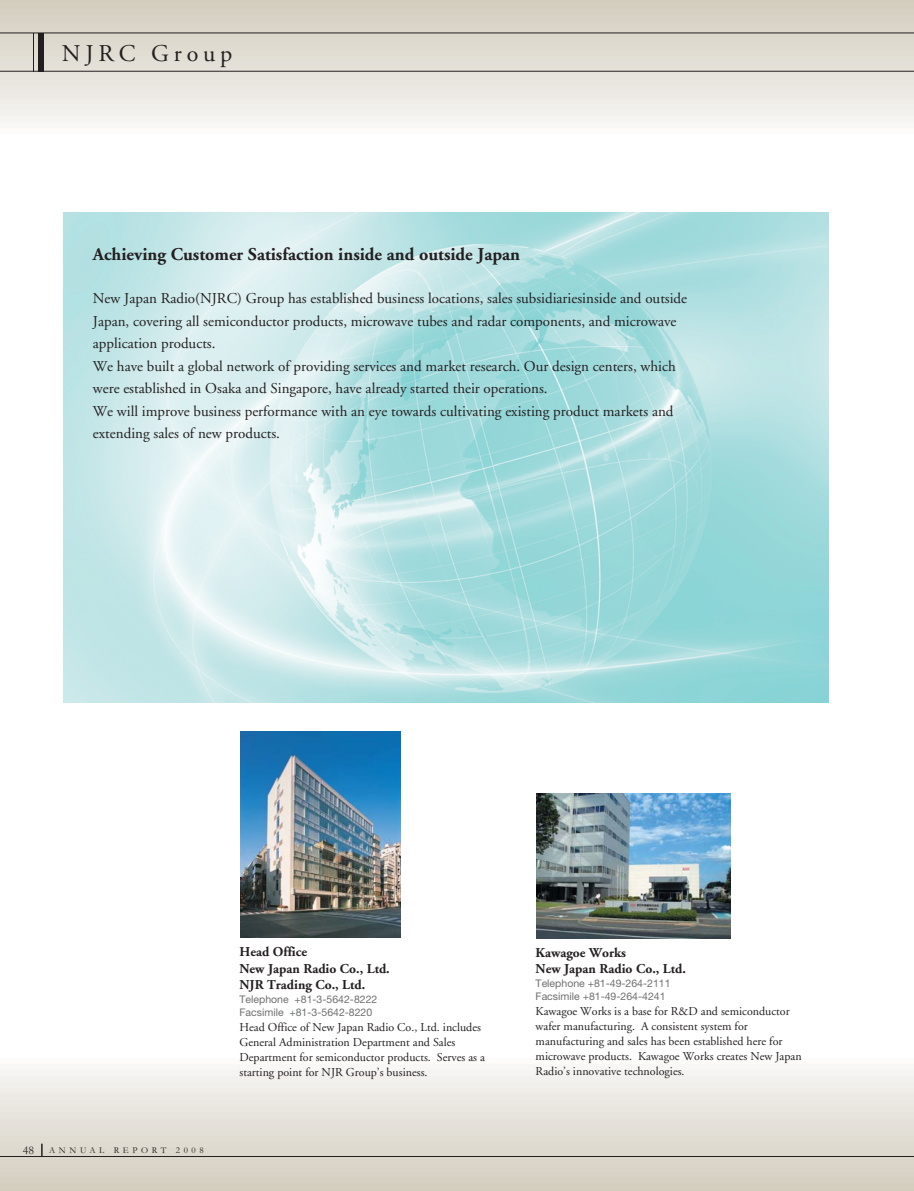
<style>
.page{position:relative;width:914px;height:1191px;background:#fff}
.page>*{position:absolute;margin:0;border:0;box-sizing:border-box;transform-origin:0 0}
.t1{font:24px "Adobe Garamond";letter-spacing:.2em;color:#231f20}
.t2{font:700 18px "Adobe Garamond";color:#231f20}
.t3{font:15px/22.5px "Adobe Garamond";color:#231f20}
.t4{font:700 13.5px/16.5px "Adobe Garamond";color:#231f20}
.t5{font:12px/15px "Adobe Garamond";color:#231f20}
.t6{font:12px "Garamond";color:#231f20}
.t7{font:10.5px/13.5px "Helvetica Neue";color:#6d6e70}
.t8{font:9px "Garamond";letter-spacing:.4em;color:#231f20}
</style>
<div class="page">
<img style="left:63px;top:212px;width:766px;height:490px">
<svg style="left:0;top:0;width:914px;height:122px;background:#e1ded6"></svg>
<div style="left:0;top:1055px;width:914px;height:135px;background:linear-gradient(to bottom,#fbfaf9,#d2ccbc)"></div>
<svg style="left:41px;top:1143px;width:2px;height:12px"></svg>
<hr style="left:0;top:1155px;width:914px;height:1px;background:#231f20">
<div style="left:0;top:33px;width:914px;height:38px;background:#e0dcd2"></div>
<img style="left:240px;top:731px;width:161px;height:206px">
<img style="left:537px;top:793px;width:193px;height:145px">
<h1 class="t1" style="left:62px;top:43px;width:172px">NJRC Group</h1>
<p class="t2" style="left:93px;top:246px;width:429px">Achieving Customer Satisfaction inside and outside Japan</p>
<p class="t3" style="left:93px;top:288px;width:596px">New Japan Radio(NJRC) Group has established business locations, sales subsidiariesinside and outside Japan, covering all semiconductor products, microwave tubes and radar components, and microwave application products.<br>We have built a global network of providing services and market research. Our design centers, which were established in Osaka and Singapore, have already started their operations.<br>We will improve business performance with an eye towards cultivating existing product markets and extending sales of new products.</p>
<p class="t6" style="left:23px;top:1142px;width:13px">48</p>
<p class="t8" style="left:49px;top:1144px;width:156px">ANNUAL REPORT 2008</p>
<p class="t4" style="left:239px;top:944px;width:152px">Head Office<br>New Japan Radio Co., Ltd.<br>NJR Trading Co., Ltd.</p>
<p class="t7" style="left:239px;top:993px;width:139px">Telephone +81-3-5642-8222<br>Facsimile +81-3-5642-8220</p>
<p class="t5" style="left:239px;top:1020px;width:247px">Head Office of New Japan Radio Co., Ltd. includes General Administration Department and Sales Department for semiconductor products. Serves as a starting point for NJR Group’s business.</p>
<p class="t4" style="left:535px;top:945px;width:152px">Kawagoe Works<br>New Japan Radio Co., Ltd.</p>
<p class="t7" style="left:535px;top:976px;width:136px">Telephone +81-49-264-2111<br>Facsimile +81-49-264-4241</p>
<p class="t5" style="left:535px;top:1004px;width:267px">Kawagoe Works is a base for R&amp;D and semiconductor wafer manufacturing. A consistent system for manufacturing and sales has been established here for microwave products. Kawagoe Works creates New Japan Radio’s innovative technologies.</p>
</div>
